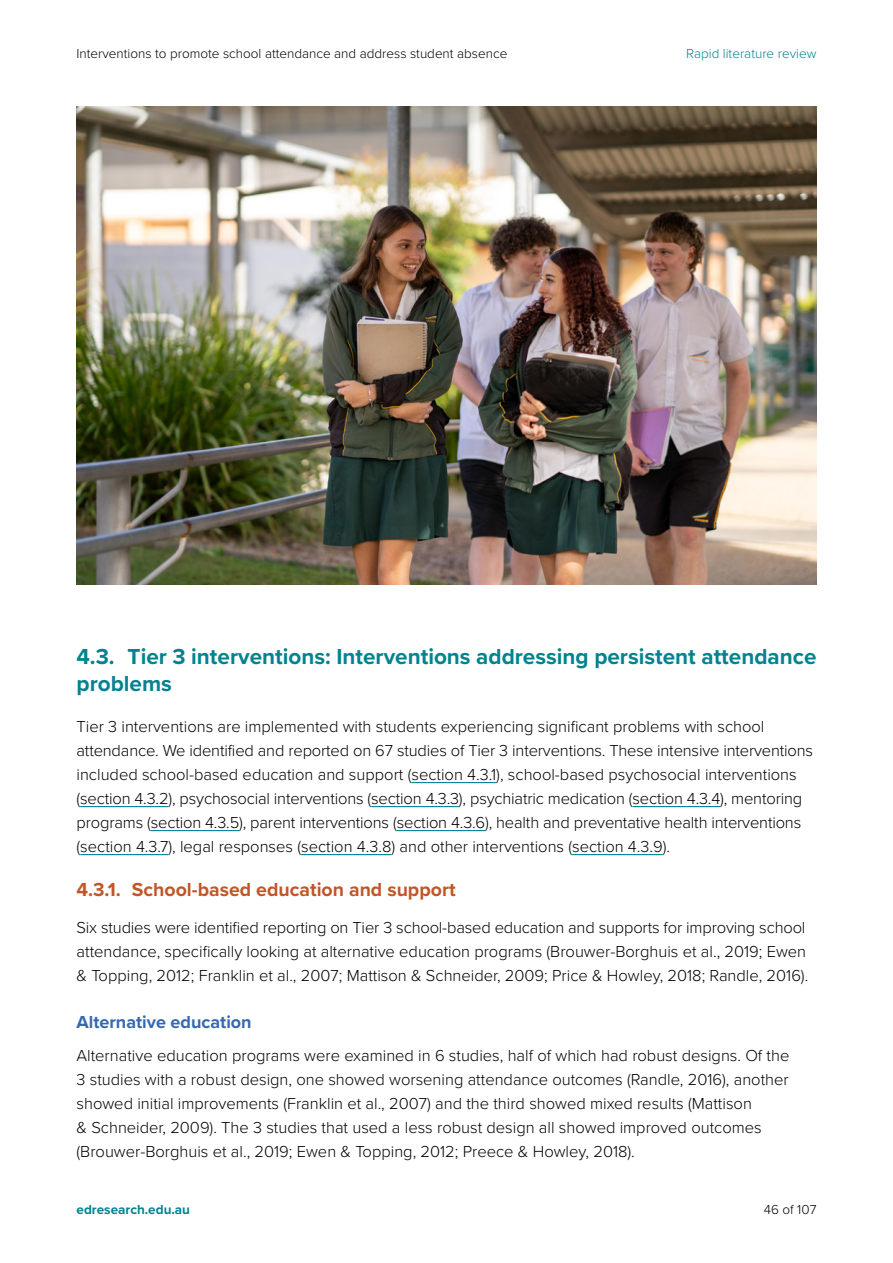
<style>
.page{position:relative;width:893px;height:1263px;background:#fff}
.page>*{position:absolute;margin:0;border:0;box-sizing:border-box;transform-origin:0 0}
.H2_-_numbered{font:700 22.5px/27px "Proxima Nova";color:#01838f}
.H3_-_numbered{font:700 19.5px "Proxima Nova";color:#c15628}
.t1{font:700 18px "Proxima Nova";color:#3668b1}
.t2{font:300 16.5px/24px "Proxima Nova";color:#000}
.t3{font:300 13.5px "Proxima Nova";color:#000}
.t4{font:300 13.5px "Proxima Nova";color:#01838f}
.t5{font:700 13.5px "Proxima Nova";color:#01838f}
</style>
<div class="page">
<img style="left:77px;top:107px;width:739px;height:478px">
<hr style="left:411px;top:782px;width:85px;height:1px;background:#01838f">
<hr style="left:80px;top:806px;width:88px;height:1px;background:#01838f">
<hr style="left:371px;top:806px;width:88px;height:1px;background:#01838f">
<hr style="left:632px;top:806px;width:88px;height:1px;background:#01838f">
<hr style="left:151px;top:830px;width:88px;height:1px;background:#01838f">
<hr style="left:397px;top:830px;width:88px;height:1px;background:#01838f">
<hr style="left:80px;top:854px;width:88px;height:1px;background:#01838f">
<hr style="left:301px;top:854px;width:90px;height:1px;background:#01838f">
<hr style="left:572px;top:854px;width:91px;height:1px;background:#01838f">
<p class="t3" style="left:77px;top:43px;width:432px">Interventions to promote school attendance and address student absence</p>
<p class="t4" style="left:686px;top:43px;width:132px">Rapid literature review</p>
<h2 class="H2_-_numbered" style="left:77px;top:642px;width:741px">4.3. Tier 3 interventions: Interventions addressing persistent attendance problems</h2>
<p class="t2" style="left:77px;top:713px;width:738px">Tier 3 interventions are implemented with students experiencing significant problems with school attendance. We identified and reported on 67 studies of Tier 3 interventions. These intensive interventions included school-based education and support (section 4.3.1), school-based psychosocial interventions (section 4.3.2), psychosocial interventions (section 4.3.3), psychiatric medication (section 4.3.4), mentoring programs (section 4.3.5), parent interventions (section 4.3.6), health and preventative health interventions (section 4.3.7), legal responses (section 4.3.8) and other interventions (section 4.3.9).</p>
<h3 class="H3_-_numbered" style="left:77px;top:875px;width:381px">4.3.1. School-based education and support</h3>
<p class="t2" style="left:77px;top:915px;width:733px">Six studies were identified reporting on Tier 3 school-based education and supports for improving school attendance, specifically looking at alternative education programs (Brouwer-Borghuis et al., 2019; Ewen &amp; Topping, 2012; Franklin et al., 2007; Mattison &amp; Schneider, 2009; Price &amp; Howley, 2018; Randle, 2016).</p>
<h4 class="t1" style="left:77px;top:1009px;width:177px">Alternative education</h4>
<p class="t2" style="left:77px;top:1042px;width:714px">Alternative education programs were examined in 6 studies, half of which had robust designs. Of the 3 studies with a robust design, one showed worsening attendance outcomes (Randle, 2016), another showed initial improvements (Franklin et al., 2007) and the third showed mixed results (Mattison<br>&amp; Schneider, 2009). The 3 studies that used a less robust design all showed improved outcomes (Brouwer-Borghuis et al., 2019; Ewen &amp; Topping, 2012; Preece &amp; Howley, 2018).</p>
<p class="t5" style="left:77px;top:1200px;width:115px">edresearch.edu.au</p>
<p class="t3" style="left:764px;top:1200px;width:54px">46 of 107</p>
</div>
